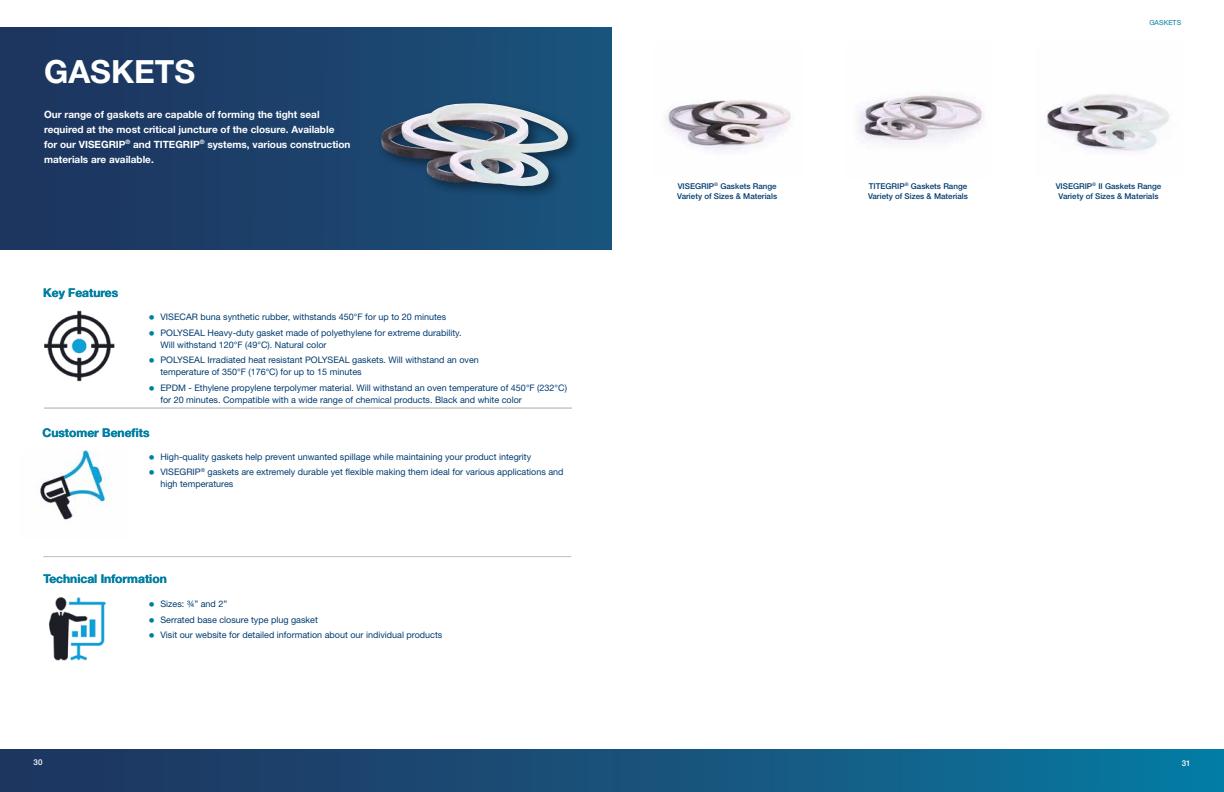
<style>
.page{position:relative;width:1224px;height:792px;background:#fff}
.page>*{position:absolute;margin:0;border:0;box-sizing:border-box;transform-origin:0 0}
.t1{font:700 32px "Helvetica Neue LT Std";color:#fff}
.t2{font:700 12px "Helvetica Neue LT Std";color:#007fa4}
.t3{font:700 10px/15px "Helvetica Neue LT Std";color:#fff}
.t4{font:9px/12px "Helvetica Neue LT Std";color:#003b70}
.t5{font:500 8px/10px "Helvetica Neue LT Std";color:#003b70}
.t6{font:500 8px "Helvetica Neue LT Std";color:#fff}
.t7{font:7px "Helvetica Neue LT Std";color:#007fa4}
.s1{font-size:13px;color:#007fa4}
</style>
<div class="page">
<div style="left:0;top:750px;width:612px;height:42px;background:linear-gradient(to right,#1d345e,#1a5079)"></div>
<div style="left:0;top:28px;width:612px;height:221px;background:linear-gradient(to right,#1d325d,#19537c)"></div>
<img style="left:44px;top:310px;width:71px;height:72px">
<img style="left:40px;top:450px;width:70px;height:70px">
<img style="left:49px;top:598px;width:57px;height:63px">
<div style="left:612px;top:749px;width:612px;height:43px;background:linear-gradient(to right,#1c4e77,#047ca4)"></div>
<hr style="left:44px;top:408px;width:528px;height:1px;background:#c6c6c6">
<hr style="left:43px;top:556px;width:528px;height:1px;background:#c6c6c6">
<img style="left:666px;top:100px;width:125px;height:51px">
<img style="left:858px;top:95px;width:125px;height:49px">
<img style="left:1046px;top:94px;width:124px;height:58px">
<div style="left:378px;top:99px;width:204px;height:101px;background:#000;opacity:.45"></div>
<img style="left:380px;top:103px;width:188px;height:85px">
<h1 class="t1" style="left:44px;top:51px;width:153px">GASKETS</h1>
<p class="t3" style="left:44px;top:106px;width:308px">Our range of gaskets are capable of forming the tight seal required at the most critical juncture of the closure. Available<br>for our VISEGRIP<sup>®</sup> and TITEGRIP<sup>®</sup> systems, various construction materials are available.</p>
<h2 class="t2" style="left:43px;top:285px;width:77px">Key Features</h2>
<p class="t4" style="left:149px;top:311px;width:299px"><span class="s1">•</span> VISECAR buna synthetic rubber, withstands 450°F for up to 20 minutes</p>
<p class="t4" style="left:160px;top:326px;width:303px;text-indent:-12px"><span class="s1">•</span> POLYSEAL Heavy-duty gasket made of polyethylene for extreme durability.<br>Will withstand 120°F (49°C). Natural color</p>
<p class="t4" style="left:160px;top:354px;width:320px;text-indent:-12px"><span class="s1">•</span> POLYSEAL Irradiated heat resistant POLYSEAL gaskets. Will withstand an oven temperature of 350°F (176°C) for up to 15 minutes</p>
<p class="t4" style="left:160px;top:382px;width:408px;text-indent:-12px"><span class="s1">•</span> EPDM - Ethylene propylene terpolymer material. Will withstand an oven temperature of 450°F (232°C) for 20 minutes. Compatible with a wide range of chemical products. Black and white color</p>
<h2 class="t2" style="left:43px;top:425px;width:109px">Customer Benefits</h2>
<p class="t4" style="left:149px;top:450px;width:384px"><span class="s1">•</span> High-quality gaskets help prevent unwanted spillage while maintaining your product integrity</p>
<p class="t4" style="left:160px;top:466px;width:405px;text-indent:-12px"><span class="s1">•</span> VISEGRIP<sup>®</sup> gaskets are extremely durable yet flexible making them ideal for various applications and high temperatures</p>
<h2 class="t2" style="left:43px;top:571px;width:125px">Technical Information</h2>
<p class="t4" style="left:149px;top:598px;width:80px"><span class="s1">•</span> Sizes: ¾” and 2”</p>
<p class="t4" style="left:149px;top:613px;width:171px"><span class="s1">•</span> Serrated base closure type plug gasket</p>
<p class="t4" style="left:149px;top:629px;width:295px"><span class="s1">•</span> Visit our website for detailed information about our individual products</p>
<p class="t7" style="left:1149px;top:18px;width:33px">GASKETS</p>
<p class="t5" style="left:677px;top:181px;width:101px">VISEGRIP<sup>®</sup> Gaskets Range<br>Variety of Sizes &amp; Materials</p>
<p class="t5" style="left:1056px;top:181px;width:107px;text-align:center">VISEGRIP<sup>®</sup> II Gaskets Range<br>Variety of Sizes &amp; Materials</p>
<p class="t5" style="left:868px;top:181px;width:101px">TITEGRIP<sup>®</sup> Gaskets Range<br>Variety of Sizes &amp; Materials</p>
<p class="t6" style="left:34px;top:758px;width:10px">30</p>
<p class="t6" style="left:1182px;top:758px;width:10px">31</p>
</div>
